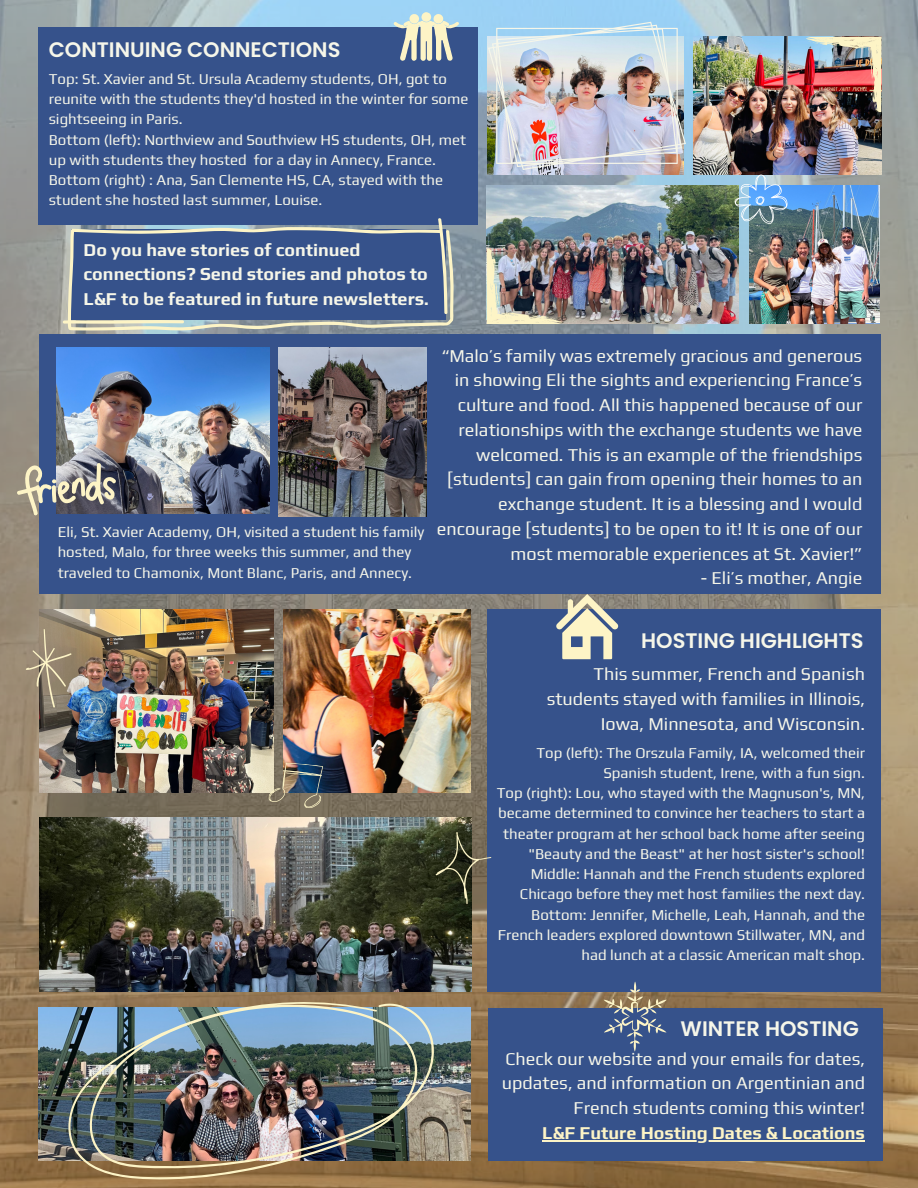
<style>
.page{position:relative;width:918px;height:1188px;background:#fff}
.page>*{position:absolute;margin:0;border:0;box-sizing:border-box;transform-origin:0 0}
.t1{font:600 21px "Poppins";color:#f6f6e9}
.t2{font:18px/24.8px "Play";color:#f6f6e9;text-align:right}
.t3{font:700 18px/24.8px "Play";color:#f6f6e9}
.t4{font:700 18px "Play";color:#fdf4c6}
.t5{font:15px/20.2px "Play";color:#f6f6e9}
</style>
<div class="page">
<img style="left:0;top:0;width:918px;height:1188px">
<div style="left:39px;top:28px;width:439px;height:197px;background:#36528b"></div>
<div style="left:487px;top:610px;width:393px;height:382px;background:#36528b"></div>
<img style="left:488px;top:170px;width:196px;height:4px">
<img style="left:487px;top:186px;width:252px;height:138px">
<img style="left:39px;top:817px;width:432px;height:175px">
<img style="left:39px;top:1008px;width:432px;height:153px">
<img style="left:39px;top:610px;width:234px;height:182px">
<img style="left:694px;top:37px;width:187px;height:137px">
<img style="left:749px;top:186px;width:131px;height:138px">
<div style="left:488px;top:1008px;width:394px;height:152px;background:#36528b"></div>
<svg style="left:394px;top:12px;width:65px;height:49px"></svg>
<svg style="left:604px;top:982px;width:63px;height:69px"></svg>
<img style="left:284px;top:610px;width:187px;height:182px">
<svg style="left:435px;top:832px;width:56px;height:72px;background:#494a3a"></svg>
<svg style="left:26px;top:629px;width:46px;height:79px;background:#9c8e78"></svg>
<img style="left:67px;top:1000px;width:369px;height:180px">
<div style="left:39px;top:334px;width:841px;height:260px;background:#36528b"></div>
<svg style="left:556px;top:594px;width:63px;height:65px"></svg>
<img style="left:57px;top:348px;width:212px;height:165px">
<img style="left:279px;top:348px;width:147px;height:169px">
<svg style="left:16px;top:462px;width:101px;height:54px;background:#8a8a8b"></svg>
<img style="left:487px;top:249px;width:76px;height:75px">
<svg style="left:62px;top:218px;width:392px;height:113px;background:#516893"></svg>
<img style="left:805px;top:37px;width:76px;height:75px">
<img style="left:488px;top:22px;width:198px;height:148px">
<svg style="left:735px;top:175px;width:53px;height:49px;background:#83acc9"></svg>
<svg style="left:268px;top:761px;width:56px;height:48px;background:#707370"></svg>
<hr style="left:542px;top:1140px;width:323px;height:1px;background:#fdf4c6">
<p class="t1" style="left:49px;top:35px;width:293px">CONTINUING CONNECTIONS</p>
<p class="t5" style="left:49px;top:68px;width:421px">Top: St. Xavier and St. Ursula Academy students, OH, got to reunite with the students they'd hosted in the winter for some sightseeing in Paris.</p>
<p class="t5" style="left:49px;top:129px;width:419px">Bottom (left): Northview and Southview HS students, OH, met up with students they hosted for a day in Annecy, France.</p>
<p class="t5" style="left:49px;top:170px;width:396px">Bottom (right) : Ana, San Clemente HS, CA, stayed with the student she hosted last summer, Louise.</p>
<p class="t3" style="left:84px;top:237px;width:347px">Do you have stories of continued connections? Send stories and photos to<br>L&amp;F to be featured in future newsletters.</p>
<p class="t5" style="left:58px;top:522px;width:368px">Eli, St. Xavier Academy, OH, visited a student his family hosted, Malo, for three weeks this summer, and they traveled to Chamonix, Mont Blanc, Paris, and Annecy.</p>
<p class="t2" style="left:437px;top:343px;width:427px">“Malo’s family was extremely gracious and generous in showing Eli the sights and experiencing France’s culture and food. All this happened because of our relationships with the exchange students we have welcomed. This is an example of the friendships [students] can gain from opening their homes to an exchange student. It is a blessing and I would encourage [students] to be open to it! It is one of our most memorable experiences at St. Xavier!”</p>
<p class="t2" style="left:701px;top:566px;width:163px">- Eli’s mother, Angie</p>
<p class="t1" style="left:641px;top:626px;width:224px">HOSTING HIGHLIGHTS</p>
<p class="t2" style="left:547px;top:661px;width:320px">This summer, French and Spanish students stayed with families in Illinois,<br>Iowa, Minnesota, and Wisconsin.</p>
<p class="t5" style="left:536px;top:742px;width:330px;text-align:right">Top (left): The Orszula Family, IA, welcomed their<br>Spanish student, Irene, with a fun sign.</p>
<p class="t5" style="left:497px;top:783px;width:370px;text-align:right">Top (right): Lou, who stayed with the Magnuson's, MN, became determined to convince her teachers to start a theater program at her school back home after seeing "Beauty and the Beast" at her host sister's school!</p>
<p class="t5" style="left:520px;top:864px;width:347px;text-align:right">Middle: Hannah and the French students explored<br>Chicago before they met host families the next day.</p>
<p class="t5" style="left:498px;top:904px;width:369px;text-align:right">Bottom: Jennifer, Michelle, Leah, Hannah, and the<br>French leaders explored downtown Stillwater, MN, and had lunch at a classic American malt shop.</p>
<p class="t1" style="left:681px;top:1014px;width:180px">WINTER HOSTING</p>
<p class="t2" style="left:502px;top:1046px;width:365px">Check our website and your emails for dates, updates, and information on Argentinian and<br>French students coming this winter!</p>
<p class="t4" style="left:542px;top:1122px;width:324px">L&amp;F Future Hosting Dates &amp; Locations</p>
</div>
